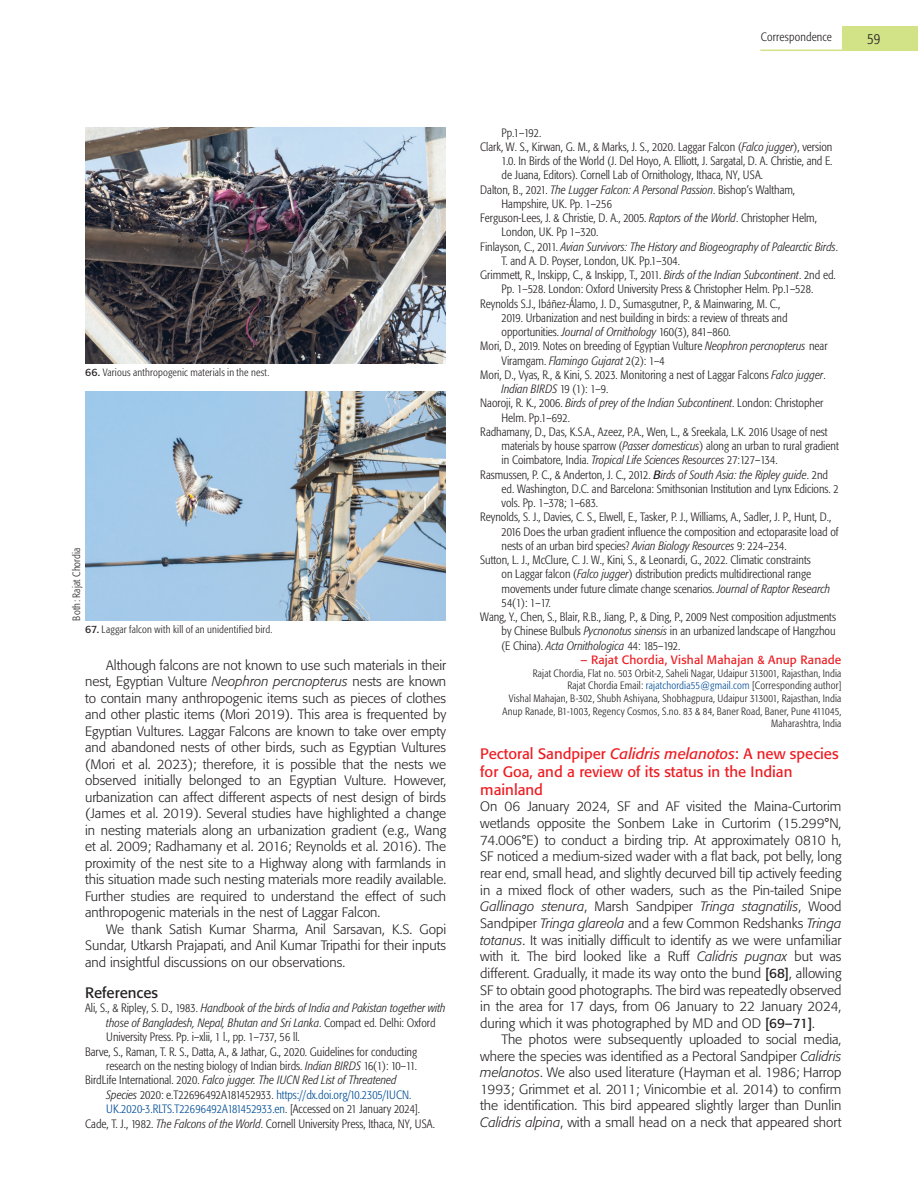
<style>
.page{position:relative;width:918px;height:1188px;background:#fff}
.page>*{position:absolute;margin:0;border:0;box-sizing:border-box;transform-origin:0 0}
.Subhead{font:15px/18px "Formata";color:#ee1d23}
.Subhead-2{font:15px "Formata";color:#231f20}
.t1{font:300 condensed 15px "Formata";color:#231f20}
.Body_text{font:300 13.5px/16.5px "Formata";color:#231f20;text-align:justify}
.Body_text-no_indent{font:300 13.5px/16.6px "Formata";color:#231f20;text-align:justify}
.Reference{font:300 condensed 12px/14.2px "Formata";color:#231f20}
.Reference-2{font:italic 300 condensed 12px/14.2px "Formata";color:#231f20}
.Author{font:12px "Formata";letter-spacing:.01em;color:#ee1d23}
.t2{font:300 condensed 10.5px/12.6px "Formata";letter-spacing:.015em;color:#231f20;text-align:right}
.s1{font-weight:400;font-stretch:normal}
.s2{font-style:italic}
.s3{color:#014d95}
.s4{font-style:normal}
.s5{font-weight:400;font-style:italic;font-stretch:normal}
.s6{font-weight:400}
</style>
<div class="page">
<img style="left:85px;top:128px;width:361px;height:236px">
<img style="left:85px;top:391px;width:361px;height:230px">
<div style="left:842px;top:26px;width:76px;height:24px;background:#d2e287"></div>
<hr style="left:760px;top:50px;width:158px;height:1px;background:#d2e287">
<p class="t2" style="left:85px;top:367px;width:186px"><span class="s1">66.</span> Various anthropogenic materials in the nest.</p>
<p class="t2" style="left:70px;top:621px;width:75px;rotate:-90deg">Both: Rajat Chordia</p>
<p class="t2" style="left:85px;top:623px;width:189px"><span class="s1">67.</span> Laggar falcon with kill of an unidentified bird.</p>
<p class="Body_text" style="left:85px;top:657px;width:363px;text-indent:21px">Although falcons are not known to use such materials in their nest, Egyptian Vulture <span class="s2">Neophron percnopterus</span> nests are known to contain many anthropogenic items such as pieces of clothes and other plastic items (Mori 2019). This area is frequented by Egyptian Vultures. Laggar Falcons are known to take over empty and abandoned nests of other birds, such as Egyptian Vultures (Mori et al. 2023); therefore, it is possible that the nests we observed initially belonged to an Egyptian Vulture. However, urbanization can affect different aspects of nest design of birds (James et al. 2019). Several studies have highlighted a change in nesting materials along an urbanization gradient (e.g., Wang et al. 2009; Radhamany et al. 2016; Reynolds et al. 2016). The proximity of the nest site to a Highway along with farmlands in this situation made such nesting materials more readily available.<br>Further studies are required to understand the effect of such anthropogenic materials in the nest of Laggar Falcon.</p>
<p class="Body_text" style="left:85px;top:921px;width:363px;text-indent:21px">We thank Satish Kumar Sharma, Anil Sarsavan, K.S. Gopi Sundar, Utkarsh Prajapati, and Anil Kumar Tripathi for their inputs and insightful discussions on our observations.</p>
<p class="Subhead-2" style="left:85px;top:984px;width:75px">References</p>
<p class="Reference" style="left:106px;top:1001px;width:341px;text-indent:-21px">Ali, S., &amp; Ripley, S. D., 1983. <span class="s2">Handbook of the birds of India and Pakistan together with those of Bangladesh, Nepal, Bhutan and Sri Lanka</span>. Compact ed. Delhi: Oxford<br>University Press. Pp. i–xlii, 1 l., pp. 1–737, 56 ll.</p>
<p class="Reference" style="left:85px;top:1044px;width:334px;text-align:right">Barve, S., Raman, T. R. S., Datta, A., &amp; Jathar, G., 2020. Guidelines for conducting research on the nesting biology of Indian birds. <span class="s2">Indian BIRDS</span> 16(1): 10–11.</p>
<p class="Reference" style="left:106px;top:1073px;width:315px;text-indent:-21px">BirdLife International. 2020. <span class="s2">Falco jugger. The IUCN Red List of Threatened<br>Species</span> 2020: e.T22696492A181452933. <span class="s3">https://dx.doi.org/10.2305/IUCN.<br>UK.2020-3.RLTS.T22696492A181452933.en</span>. [Accessed on 21 January 2024].</p>
<p class="Reference" style="left:85px;top:1116px;width:351px">Cade, T. J., 1982. <span class="s2">The Falcons of the World</span>. Cornell University Press, Ithaca, NY, USA.</p>
<p class="Reference" style="left:761px;top:29px;width:73px">Correspondence</p>
<p class="t1" style="left:867px;top:30px;width:14px">59</p>
<p class="Reference" style="left:502px;top:125px;width:41px">Pp.1–192.</p>
<p class="Reference" style="left:502px;top:140px;width:332px;text-align:justify;text-indent:-21px">Clark, W. S., Kirwan, G. M., &amp; Marks, J. S., 2020. Laggar Falcon (<span class="s2">Falco jugger</span>), version 1.0. In Birds of the World (J. Del Hoyo, A. Elliott, J. Sargatal, D. A. Christie, and E. de Juana, Editors). Cornell Lab of Ornithology, Ithaca, NY, USA.</p>
<p class="Reference" style="left:502px;top:182px;width:295px;text-indent:-21px">Dalton, B., 2021. <span class="s2">The Lugger Falcon: A Personal Passion</span>. Bishop’s Waltham,<br>Hampshire, UK. Pp. 1–256</p>
<p class="Reference" style="left:502px;top:211px;width:317px;text-indent:-21px">Ferguson-Lees, J. &amp; Christie, D. A., 2005. <span class="s2">Raptors of the World</span>. Christopher Helm,<br>London, UK. Pp 1–320.</p>
<p class="Reference-2" style="left:502px;top:239px;width:338px;text-indent:-21px"><span class="s4">Finlayson, C., 2011.</span> Avian Survivors: The History and Biogeography of Palearctic Birds<span class="s4">.<br>T. and A. D. Poyser, London, UK. Pp.1–304.</span></p>
<p class="Reference" style="left:480px;top:268px;width:357px;text-align:center">Grimmett, R., Inskipp, C., &amp; Inskipp, T., 2011. <span class="s2">Birds of the Indian Subcontinent</span>. 2nd ed.<br>Pp. 1–528. London: Oxford University Press &amp; Christopher Helm. Pp.1–528.</p>
<p class="Reference" style="left:502px;top:296px;width:288px;text-indent:-21px">Reynolds S.J., Ibáñez-Álamo, J. D., Sumasgutner, P., &amp; Mainwaring, M. C.,<br>2019. Urbanization and nest building in birds: a review of threats and opportunities. <span class="s2">Journal of Ornithology</span> 160(3), 841–860.</p>
<p class="Reference" style="left:502px;top:339px;width:328px;text-indent:-21px">Mori, D., 2019. Notes on breeding of Egyptian Vulture <span class="s2">Neophron percnopterus</span> near<br>Viramgam. <span class="s2">Flamingo Gujarat</span> 2(2): 1–4</p>
<p class="Reference" style="left:502px;top:368px;width:326px;text-indent:-21px">Mori, D., Vyas, R., &amp; Kini, S. 2023. Monitoring a nest of Laggar Falcons <span class="s2">Falco jugger</span>.<br><span class="s2">Indian BIRDS</span> 19 (1): 1–9.</p>
<p class="Reference" style="left:502px;top:396px;width:323px;text-indent:-21px">Naoroji, R. K., 2006. <span class="s2">Birds of prey of the Indian Subcontinent</span>. London: Christopher<br>Helm. Pp.1–692.</p>
<p class="Reference" style="left:502px;top:425px;width:339px;text-indent:-21px">Radhamany, D., Das, K.S.A., Azeez, P.A., Wen, L., &amp; Sreekala, L.K. 2016 Usage of nest materials by house sparrow (<span class="s2">Passer domesticus</span>) along an urban to rural gradient in Coimbatore, India. <span class="s2">Tropical Life Sciences Resources</span> 27:127–134.</p>
<p class="Reference" style="left:502px;top:467px;width:339px;text-indent:-21px">Rasmussen, P. C., &amp; Anderton, J. C., 2012. <span class="s5">B</span><span class="s2">irds of South Asia: the Ripley guide</span>. 2nd ed. Washington, D.C. and Barcelona: Smithsonian Institution and Lynx Edicions. 2 vols. Pp. 1–378; 1–683.</p>
<p class="Reference" style="left:502px;top:510px;width:339px;text-indent:-21px">Reynolds, S. J., Davies, C. S., Elwell, E., Tasker, P. J., Williams, A., Sadler, J. P., Hunt, D.,<br>2016 Does the urban gradient influence the composition and ectoparasite load of nests of an urban bird species? <span class="s2">Avian Biology Resources</span> 9: 224–234.</p>
<p class="Reference" style="left:502px;top:553px;width:330px;text-indent:-21px">Sutton, L. J., McClure, C. J. W., Kini, S., &amp; Leonardi, G., 2022. Climatic constraints<br>on Laggar falcon (<span class="s2">Falco jugger</span>) distribution predicts multidirectional range movements under future climate change scenarios. <span class="s2">Journal of Raptor Research </span>54(1): 1–17.</p>
<p class="Reference" style="left:502px;top:610px;width:336px;text-align:justify;text-indent:-21px">Wang, Y., Chen, S., Blair, R.B., Jiang, P., &amp; Ding, P., 2009 Nest composition adjustments by Chinese Bulbuls <span class="s2">Pycnonotus sinensis</span> in an urbanized landscape of Hangzhou (E China). <span class="s2">Acta Ornithologica</span> 44: 185–192.</p>
<p class="Author" style="left:581px;top:653px;width:262px">– Rajat Chordia, Vishal Mahajan &amp; Anup Ranade</p>
<p class="t2" style="left:533px;top:667px;width:310px">Rajat Chordia, Flat no. 503 Orbit-2, Saheli Nagar, Udaipur 313001, Rajasthan, India</p>
<p class="t2" style="left:567px;top:680px;width:276px">Rajat Chordia Email: <span class="s3">rajatchordia55@gmail.com</span> [Corresponding author]</p>
<p class="t2" style="left:509px;top:692px;width:334px">Vishal Mahajan, B-302, Shubh Ashiyana, Shobhagpura, Udaipur 313001, Rajasthan, India</p>
<p class="t2" style="left:503px;top:705px;width:340px">Anup Ranade, B1-1003, Regency Cosmos, S.no. 83 &amp; 84, Baner Road, Baner, Pune 411045,<br>Maharashtra, India</p>
<p class="Subhead" style="left:480px;top:744px;width:360px">Pectoral Sandpiper <span class="s2">Calidris melanotos</span>: A new species for Goa, and a review of its status in the Indian mainland</p>
<p class="Body_text-no_indent" style="left:480px;top:798px;width:363px">On 06 January 2024, SF and AF visited the Maina-Curtorim wetlands opposite the Sonbem Lake in Curtorim (15.299°N, 74.006°E) to conduct a birding trip. At approximately 0810 h, SF noticed a medium-sized wader with a flat back, pot belly, long rear end, small head, and slightly decurved bill tip actively feeding in a mixed flock of other waders, such as the Pin-tailed Snipe <span class="s2">Gallinago stenura</span>, Marsh Sandpiper <span class="s2">Tringa stagnatilis</span>, Wood Sandpiper <span class="s2">Tringa glareola</span> and a few Common Redshanks <span class="s2">Tringa totanus</span>. It was initially difficult to identify as we were unfamiliar with it. The bird looked like a Ruff <span class="s2">Calidris pugnax</span> but was different. Gradually, it made its way onto the bund <span class="s6">[68]</span>, allowing SF to obtain good photographs. The bird was repeatedly observed in the area for 17 days, from 06 January to 22 January 2024, during which it was photographed by MD and OD <span class="s6">[69–71]</span>.</p>
<p class="Body_text" style="left:480px;top:1031px;width:363px;text-indent:21px">The photos were subsequently uploaded to social media, where the species was identified as a Pectoral Sandpiper <span class="s2">Calidris melanotos</span>. We also used literature (Hayman et al. 1986; Harrop 1993; Grimmet et al. 2011; Vinicombie et al. 2014) to confirm the identification. This bird appeared slightly larger than Dunlin <span class="s2">Calidris alpina</span>, with a small head on a neck that appeared short</p>
</div>
